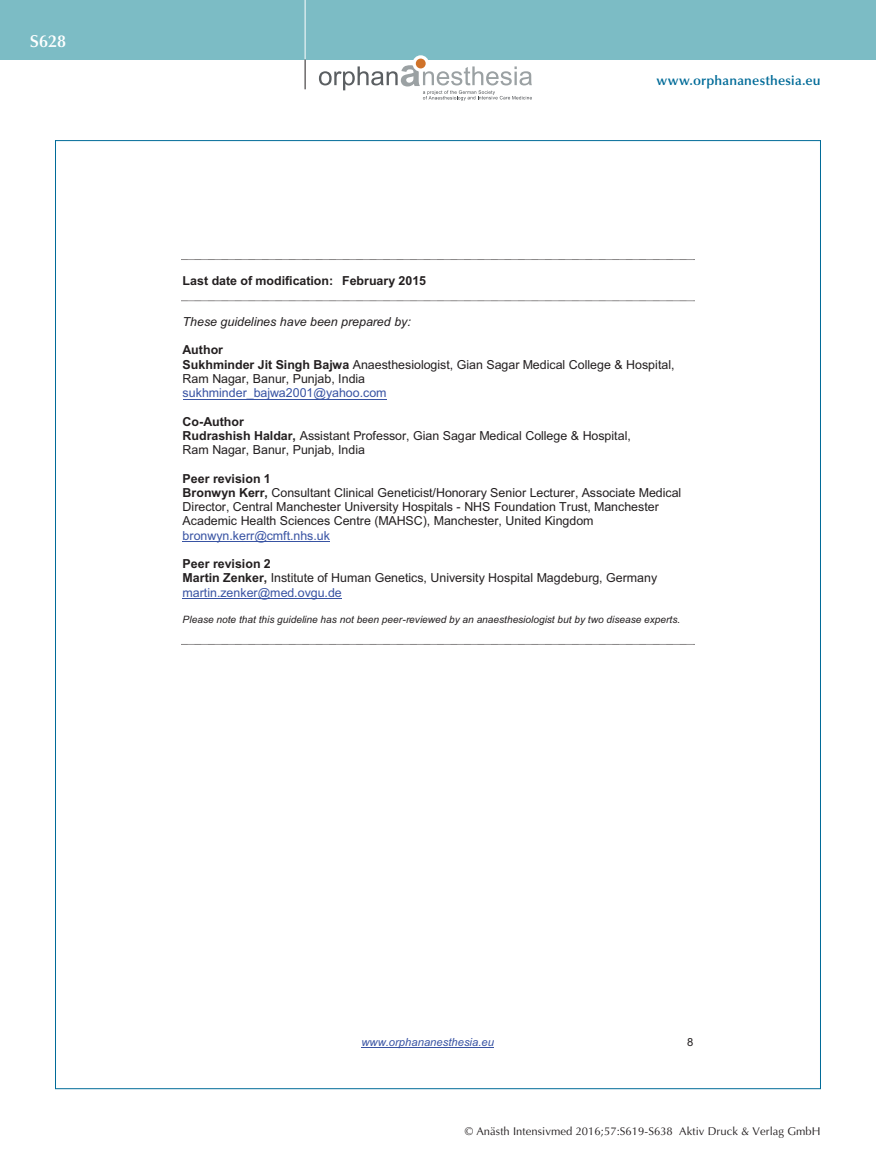
<style>
.page{position:relative;width:876px;height:1174px;background:#fff}
.page>*{position:absolute;margin:0;border:0;box-sizing:border-box;transform-origin:0 0}
.t1{font:600 17.25px "Optima";color:#fff}
.t2{font:600 13.5px "Optima";letter-spacing:.015em;color:#006b98}
.t3{font:12.45px/14.2px "Arial";color:#231f20}
.t4{font:12.45px "Arial";color:#3853a3}
.t5{font:700 12.45px "Arial";color:#231f20}
.t6{font:italic 12.45px "Arial";color:#231f20}
.t7{font:11.25px "Optima";letter-spacing:.005em;color:#231f20}
.t8{font:italic 11.25px "Arial";color:#3853a3}
.t9{font:11.25px "Arial";color:#231f20}
.t10{font:italic 10.2px "Arial";color:#231f20}
.s1{font-weight:700}
.s2{color:#3853a3}
</style>
<div class="page">
<div style="left:0;top:0;width:876px;height:60px;background:#7cbcc5"></div>
<hr style="left:305px;top:0;width:1px;height:60px;background:#fff">
<svg style="left:305px;top:60px;width:1px;height:29px"></svg>
<svg style="left:412px;top:55px;width:17px;height:17px"></svg>
<div style="left:416px;top:59px;width:10px;height:9px;background:#d0732a;border-radius:50%"></div>
<svg style="left:319px;top:65px;width:213px;height:35px"></svg>
<hr style="left:361px;top:1047px;width:133px;height:1px;background:#3853a3">
<svg style="left:181px;top:259px;width:514px;height:1px"></svg>
<svg style="left:181px;top:300px;width:514px;height:1px"></svg>
<hr style="left:183px;top:398px;width:203px;height:1px;background:#3853a3">
<hr style="left:183px;top:541px;width:147px;height:1px;background:#3853a3">
<hr style="left:183px;top:598px;width:159px;height:1px;background:#3853a3">
<svg style="left:181px;top:644px;width:514px;height:1px"></svg>
<h1 class="t1" style="left:30px;top:31px;width:38px">S628</h1>
<p class="t2" style="left:656px;top:73px;width:166px">www.orphananesthesia.eu</p>
<p class="t5" style="left:183px;top:272px;width:245px">Last date of modification: February 2015</p>
<p class="t6" style="left:183px;top:313px;width:230px">These guidelines have been prepared by:</p>
<p class="t3" style="left:183px;top:343px;width:493px"><span class="s1">Author<br>Sukhminder Jit Singh Bajwa</span> Anaesthesiologist, Gian Sagar Medical College &amp; Hospital,<br>Ram Nagar, Banur, Punjab, India</p>
<p class="t4" style="left:183px;top:385px;width:206px">sukhminder_bajwa2001@yahoo.com</p>
<p class="t3" style="left:183px;top:414px;width:450px"><span class="s1">Co-Author<br>Rudrashish Haldar,</span> Assistant Professor, Gian Sagar Medical College &amp; Hospital,<br>Ram Nagar, Banur, Punjab, India</p>
<p class="t3" style="left:183px;top:471px;width:500px"><span class="s1">Peer revision 1<br>Bronwyn Kerr,</span> Consultant Clinical Geneticist/Honorary Senior Lecturer, Associate Medical Director, Central Manchester University Hospitals - NHS Foundation Trust, Manchester Academic Health Sciences Centre (MAHSC), Manchester, United Kingdom</p>
<p class="t4" style="left:183px;top:527px;width:149px">bronwyn.kerr@cmft.nhs.uk</p>
<p class="t3" style="left:183px;top:556px;width:476px"><span class="s1">Peer revision 2<br>Martin Zenker,</span> Institute of Human Genetics, University Hospital Magdeburg, Germany <span class="s2">martin.zenker@med.ovgu.de</span></p>
<p class="t10" style="left:183px;top:613px;width:499px">Please note that this guideline has not been peer-reviewed by an anaesthesiologist but by two disease experts.</p>
<p class="t8" style="left:361px;top:1035px;width:134px">www.orphananesthesia.eu</p>
<p class="t9" style="left:687px;top:1035px;width:8px">8</p>
<p class="t7" style="left:465px;top:1125px;width:357px">© Anästh Intensivmed 2016;57:S619-S638 Aktiv Druck &amp; Verlag GmbH</p>
</div>
